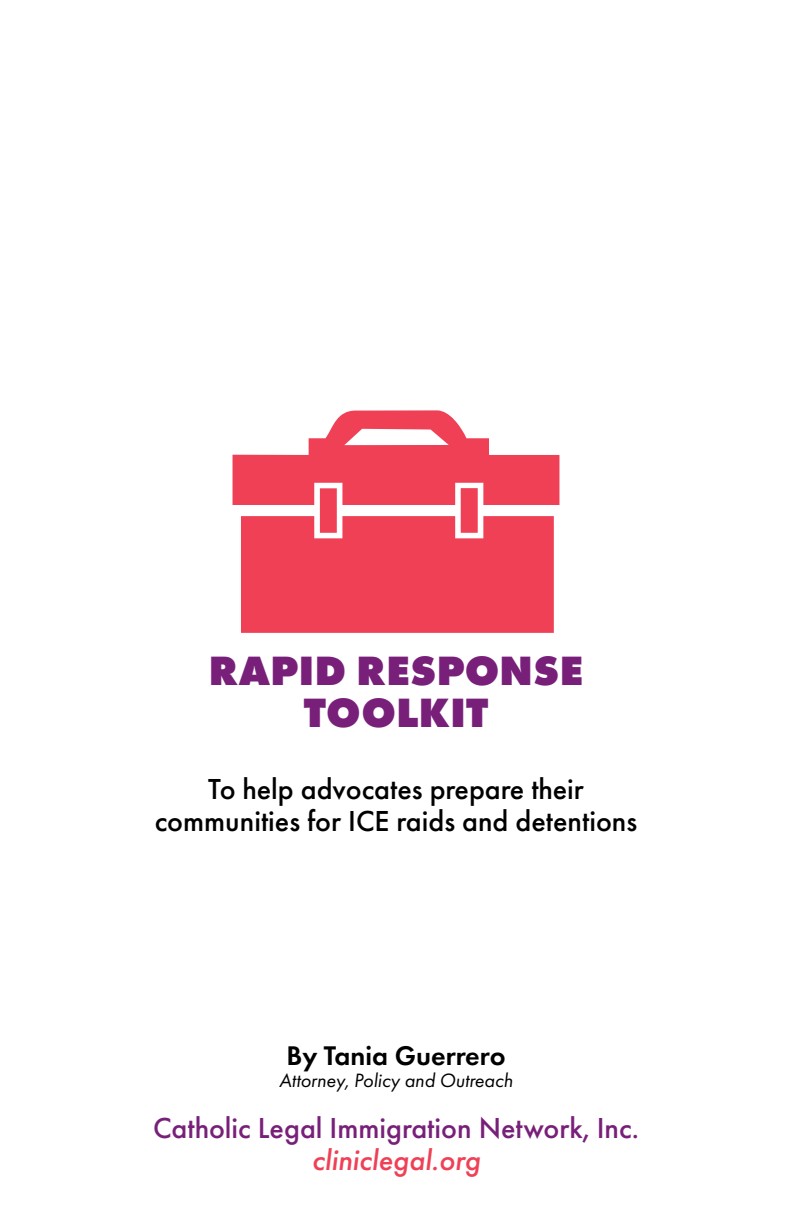
<style>
.page{position:relative;width:792px;height:1224px;background:#fff}
.page>*{position:absolute;margin:0;border:0;box-sizing:border-box;transform-origin:0 0}
.t1{font:800 42.4px/42px "Futura PT";color:#782079;text-align:center}
.t2{font:500 30px/32.4px "Futura PT";color:#000;text-align:center}
.t3{font:500 30px "Futura PT";color:#782079}
.t4{font:italic 500 30px "Futura PT";color:#ef4056}
.t5{font:600 28px "Futura PT";color:#000}
.t6{font:italic 20px "Futura PT";color:#000}
</style>
<div class="page">
<svg style="left:233px;top:410px;width:326px;height:223px;fill:#ef4056"></svg>
<h1 class="t1" style="left:209px;top:649px;width:376px">RAPID RESPONSE<br>TOOLKIT</h1>
<p class="t2" style="left:155px;top:773px;width:484px">To help advocates prepare their communities for ICE raids and detentions</p>
<p class="t5" style="left:286px;top:1038px;width:221px">By Tania Guerrero</p>
<p class="t6" style="left:279px;top:1069px;width:235px">Attorney, Policy and Outreach</p>
<p class="t3" style="left:153px;top:1109px;width:487px">Catholic Legal Immigration Network, Inc.</p>
<p class="t4" style="left:312px;top:1141px;width:170px">cliniclegal.org</p>
</div>
